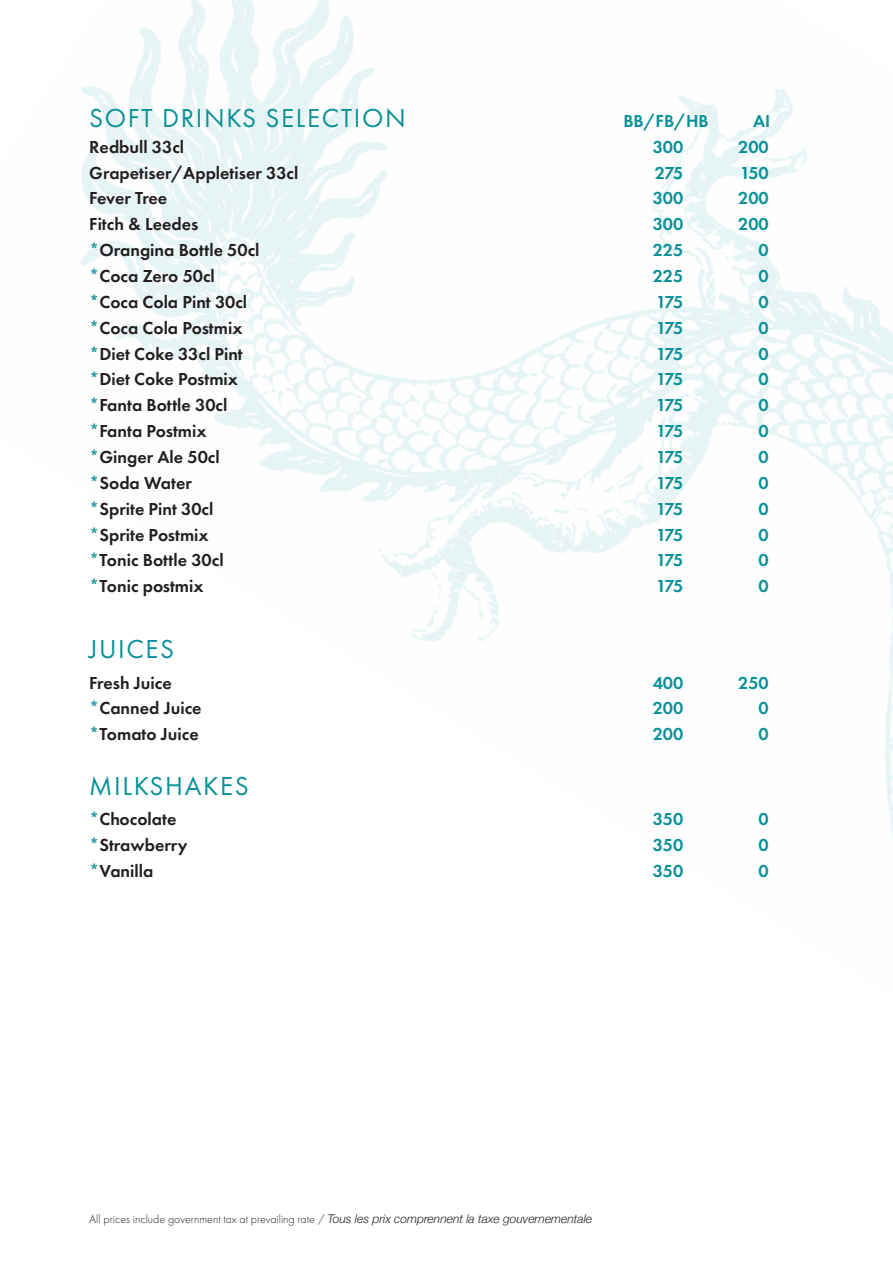
<style>
.page{position:relative;width:893px;height:1263px;background:#fff}
.page>*{position:absolute;margin:0;border:0;box-sizing:border-box;transform-origin:0 0}
.t1{font:27px "Futura PT";letter-spacing:.06em;color:#099099}
.t2{font:600 18px "Futura PT";color:#231f20}
.t3{font:600 18px "Futura PT";color:#099099}
.t4{font:300 12px "Futura PT";color:#231f20}
.s1{color:#099099}
.s2{font-family:"Helvetica Neue";font-style:italic}
</style>
<div class="page">
<img style="left:81px;top:0;width:812px;height:838px">
<p class="t1" style="left:89px;top:102px;width:318px">SOFT DRINKS SELECTION</p>
<p class="t3" style="left:623px;top:110px;width:87px">BB/FB/HB</p>
<p class="t3" style="left:753px;top:110px;width:19px">AI</p>
<p class="t2" style="left:89px;top:135px;width:96px">Redbull 33cl</p>
<p class="t3" style="left:653px;top:135px;width:32px">300</p>
<p class="t3" style="left:738px;top:135px;width:32px">200</p>
<p class="t2" style="left:89px;top:161px;width:211px">Grapetiser/Appletiser 33cl</p>
<p class="t3" style="left:655px;top:161px;width:30px">275</p>
<p class="t3" style="left:740px;top:161px;width:30px">150</p>
<p class="t2" style="left:89px;top:187px;width:80px">Fever Tree</p>
<p class="t3" style="left:653px;top:187px;width:32px">300</p>
<p class="t3" style="left:738px;top:187px;width:32px">200</p>
<p class="t2" style="left:89px;top:213px;width:111px">Fitch &amp; Leedes</p>
<p class="t3" style="left:653px;top:213px;width:32px">300</p>
<p class="t3" style="left:738px;top:213px;width:32px">200</p>
<p class="t2" style="left:89px;top:239px;width:172px"><span class="s1">*</span>Orangina Bottle 50cl</p>
<p class="t3" style="left:653px;top:239px;width:32px">225</p>
<p class="t3" style="left:759px;top:239px;width:12px">0</p>
<p class="t2" style="left:89px;top:265px;width:127px"><span class="s1">*</span>Coca Zero 50cl</p>
<p class="t3" style="left:653px;top:265px;width:32px">225</p>
<p class="t3" style="left:759px;top:265px;width:12px">0</p>
<p class="t2" style="left:89px;top:291px;width:159px"><span class="s1">*</span>Coca Cola Pint 30cl</p>
<p class="t3" style="left:656px;top:291px;width:29px">175</p>
<p class="t3" style="left:759px;top:291px;width:12px">0</p>
<p class="t2" style="left:89px;top:316px;width:155px"><span class="s1">*</span>Coca Cola Postmix</p>
<p class="t3" style="left:656px;top:316px;width:29px">175</p>
<p class="t3" style="left:759px;top:316px;width:12px">0</p>
<p class="t2" style="left:89px;top:342px;width:155px"><span class="s1">*</span>Diet Coke 33cl Pint</p>
<p class="t3" style="left:656px;top:342px;width:29px">175</p>
<p class="t3" style="left:759px;top:342px;width:12px">0</p>
<p class="t2" style="left:89px;top:368px;width:150px"><span class="s1">*</span>Diet Coke Postmix</p>
<p class="t3" style="left:656px;top:368px;width:29px">175</p>
<p class="t3" style="left:759px;top:368px;width:12px">0</p>
<p class="t2" style="left:89px;top:394px;width:140px"><span class="s1">*</span>Fanta Bottle 30cl</p>
<p class="t3" style="left:656px;top:394px;width:29px">175</p>
<p class="t3" style="left:759px;top:394px;width:12px">0</p>
<p class="t2" style="left:89px;top:420px;width:119px"><span class="s1">*</span>Fanta Postmix</p>
<p class="t3" style="left:656px;top:420px;width:29px">175</p>
<p class="t3" style="left:759px;top:420px;width:12px">0</p>
<p class="t2" style="left:89px;top:446px;width:132px"><span class="s1">*</span>Ginger Ale 50cl</p>
<p class="t3" style="left:656px;top:446px;width:29px">175</p>
<p class="t3" style="left:759px;top:446px;width:12px">0</p>
<p class="t2" style="left:89px;top:472px;width:104px"><span class="s1">*</span>Soda Water</p>
<p class="t3" style="left:656px;top:472px;width:29px">175</p>
<p class="t3" style="left:759px;top:472px;width:12px">0</p>
<p class="t2" style="left:89px;top:497px;width:126px"><span class="s1">*</span>Sprite Pint 30cl</p>
<p class="t3" style="left:656px;top:497px;width:29px">175</p>
<p class="t3" style="left:759px;top:497px;width:12px">0</p>
<p class="t2" style="left:89px;top:523px;width:121px"><span class="s1">*</span>Sprite Postmix</p>
<p class="t3" style="left:656px;top:523px;width:29px">175</p>
<p class="t3" style="left:759px;top:523px;width:12px">0</p>
<p class="t2" style="left:89px;top:549px;width:136px"><span class="s1">*</span>Tonic Bottle 30cl</p>
<p class="t3" style="left:656px;top:549px;width:29px">175</p>
<p class="t3" style="left:759px;top:549px;width:12px">0</p>
<p class="t2" style="left:89px;top:575px;width:116px"><span class="s1">*</span>Tonic postmix</p>
<p class="t3" style="left:656px;top:575px;width:29px">175</p>
<p class="t3" style="left:759px;top:575px;width:12px">0</p>
<p class="t1" style="left:89px;top:633px;width:86px">JUICES</p>
<p class="t2" style="left:89px;top:671px;width:84px">Fresh Juice</p>
<p class="t3" style="left:653px;top:671px;width:32px">400</p>
<p class="t3" style="left:738px;top:671px;width:32px">250</p>
<p class="t2" style="left:89px;top:697px;width:114px"><span class="s1">*</span>Canned Juice</p>
<p class="t3" style="left:653px;top:697px;width:32px">200</p>
<p class="t3" style="left:759px;top:697px;width:12px">0</p>
<p class="t2" style="left:89px;top:723px;width:111px"><span class="s1">*</span>Tomato Juice</p>
<p class="t3" style="left:653px;top:723px;width:32px">200</p>
<p class="t3" style="left:759px;top:723px;width:12px">0</p>
<p class="t1" style="left:89px;top:770px;width:161px">MILKSHAKES</p>
<p class="t2" style="left:89px;top:808px;width:89px"><span class="s1">*</span>Chocolate</p>
<p class="t3" style="left:653px;top:808px;width:32px">350</p>
<p class="t3" style="left:759px;top:808px;width:12px">0</p>
<p class="t2" style="left:89px;top:833px;width:100px"><span class="s1">*</span>Strawberry</p>
<p class="t3" style="left:653px;top:833px;width:32px">350</p>
<p class="t3" style="left:759px;top:833px;width:12px">0</p>
<p class="t2" style="left:89px;top:859px;width:66px"><span class="s1">*</span>Vanilla</p>
<p class="t3" style="left:653px;top:859px;width:32px">350</p>
<p class="t3" style="left:759px;top:859px;width:12px">0</p>
<p class="t4" style="left:89px;top:1212px;width:504px">All prices include government tax at prevailing rate / <span class="s2">Tous les prix comprennent la taxe gouvernementale</span></p>
</div>
